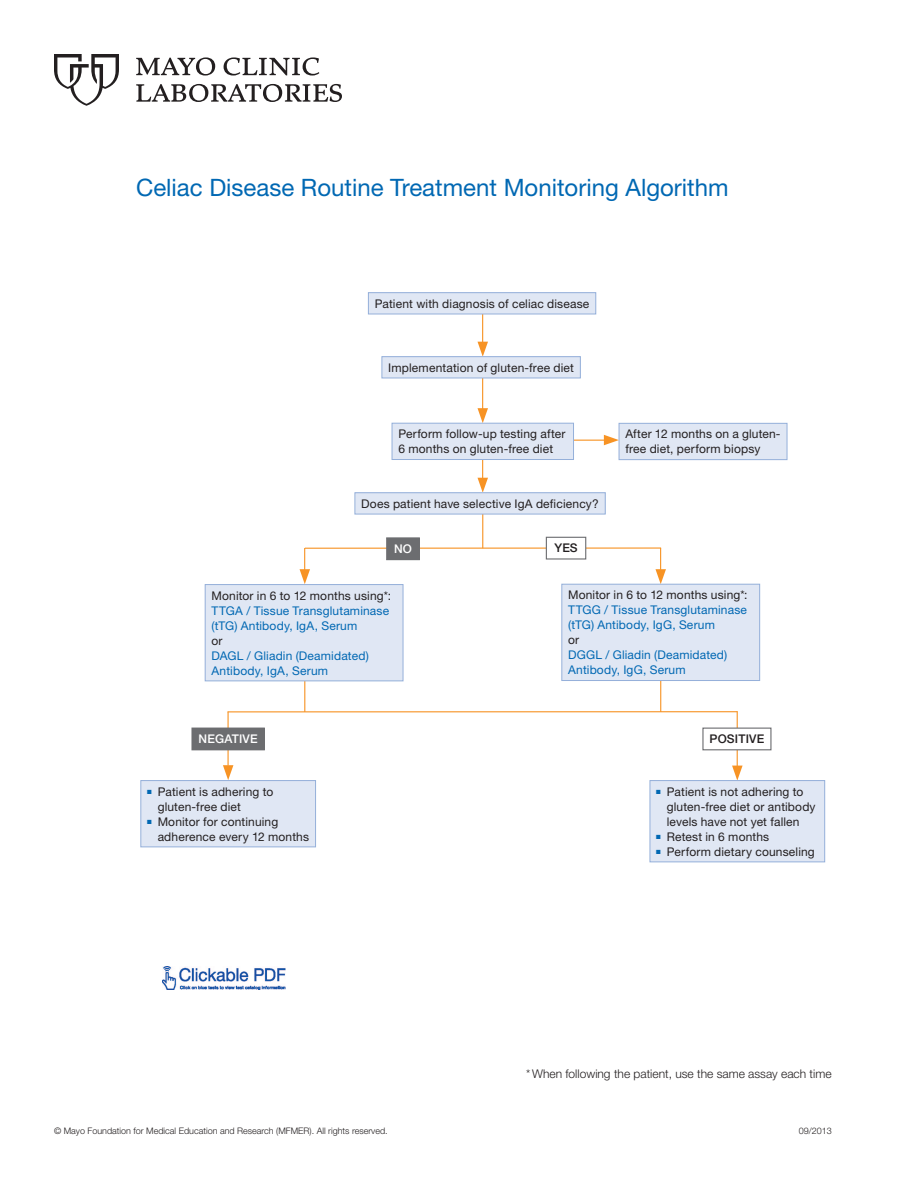
<style>
.page{position:relative;width:918px;height:1188px;background:#fff}
.page>*{position:absolute;margin:0;border:0;box-sizing:border-box;transform-origin:0 0}
.t1{font:24px "Helvetica Neue LT Std";color:#0168b3}
.t2{font:12px/15px "Helvetica Neue LT Std";letter-spacing:.01em;color:#231f20}
.t3{font:12px/15px "Helvetica Neue LT Std";letter-spacing:.015em;color:#0168b3}
.t4{font:300 12px "Helvetica Neue LT Std";color:#231f20}
.t5{font:500 12px "Helvetica Neue LT Std";letter-spacing:.015em;color:#231f20}
.t6{font:500 12px "Helvetica Neue LT Std";letter-spacing:.015em;color:#fff}
.t7{font:300 9px "Helvetica Neue LT Std";color:#231f20}
</style>
<div class="page">
<svg style="left:54px;top:54px;width:65px;height:52px"></svg>
<svg style="left:136px;top:84px;width:206px;height:18px"></svg>
<svg style="left:136px;top:57px;width:183px;height:19px"></svg>
<svg style="left:478px;top:342px;width:10px;height:14px"></svg>
<hr style="left:482px;top:301px;width:1px;height:51px;background:#f79324">
<svg style="left:478px;top:408px;width:10px;height:15px"></svg>
<hr style="left:482px;top:367px;width:1px;height:51px;background:#f79324">
<svg style="left:478px;top:478px;width:10px;height:14px"></svg>
<hr style="left:482px;top:437px;width:1px;height:51px;background:#f79324">
<div style="left:368px;top:293px;width:228px;height:21px;background:#e0e7f4"></div>
<div style="left:368px;top:292px;width:228px;height:22px;border:1px solid #95b0da"></div>
<div style="left:382px;top:357px;width:198px;height:21px;background:#e0e7f4"></div>
<div style="left:382px;top:356px;width:199px;height:22px;border:1px solid #95b0da"></div>
<hr style="left:305px;top:547px;width:356px;height:2px;background:#f79324">
<hr style="left:482px;top:497px;width:1px;height:51px;background:#f79324">
<div style="left:355px;top:493px;width:250px;height:21px;background:#e0e7f4"></div>
<div style="left:355px;top:492px;width:251px;height:22px;border:1px solid #95b0da"></div>
<svg style="left:300px;top:569px;width:10px;height:15px"></svg>
<hr style="left:304px;top:548px;width:1px;height:33px;background:#f79324">
<svg style="left:655px;top:569px;width:11px;height:15px"></svg>
<hr style="left:660px;top:548px;width:1px;height:33px;background:#f79324">
<hr style="left:228px;top:711px;width:509px;height:1px;background:#f79324">
<hr style="left:304px;top:661px;width:1px;height:51px;background:#f79324">
<hr style="left:660px;top:661px;width:1px;height:51px;background:#f79324">
<svg style="left:223px;top:765px;width:10px;height:15px"></svg>
<hr style="left:228px;top:712px;width:1px;height:54px;background:#f79324">
<svg style="left:732px;top:766px;width:11px;height:14px"></svg>
<hr style="left:737px;top:711px;width:1px;height:62px;background:#f79324">
<div style="left:141px;top:781px;width:175px;height:66px;background:#e0e7f4"></div>
<div style="left:140px;top:780px;width:176px;height:67px;border:1px solid #95b0da"></div>
<div style="left:650px;top:781px;width:175px;height:81px;background:#e0e7f4"></div>
<div style="left:650px;top:780px;width:175px;height:82px;border:1px solid #95b0da"></div>
<div style="left:205px;top:585px;width:198px;height:96px;background:#e0e7f4"></div>
<div style="left:205px;top:584px;width:198px;height:97px;border:1px solid #95b0da"></div>
<div style="left:562px;top:584px;width:198px;height:97px;background:#e0e7f4"></div>
<div style="left:561px;top:584px;width:199px;height:97px;border:1px solid #95b0da"></div>
<div style="left:619px;top:423px;width:168px;height:37px;background:#e0e7f4"></div>
<div style="left:619px;top:423px;width:168px;height:37px;border:1px solid #95b0da"></div>
<svg style="left:604px;top:435px;width:15px;height:10px"></svg>
<hr style="left:563px;top:440px;width:51px;height:1px;background:#f79324">
<div style="left:392px;top:423px;width:182px;height:37px;background:#e0e7f4"></div>
<div style="left:392px;top:423px;width:182px;height:37px;border:1px solid #95b0da"></div>
<div style="left:546px;top:537px;width:40px;height:22px;background:#fff"></div>
<div style="left:546px;top:537px;width:40px;height:23px;border:1px solid #6c6d70"></div>
<div style="left:387px;top:538px;width:32px;height:22px;background:#6c6d70"></div>
<div style="left:386px;top:537px;width:34px;height:23px;border:1px solid #6c6d70"></div>
<div style="left:703px;top:728px;width:68px;height:22px;background:#fff"></div>
<div style="left:702px;top:728px;width:70px;height:22px;border:1px solid #6c6d70"></div>
<div style="left:192px;top:728px;width:72px;height:22px;background:#6c6d70"></div>
<div style="left:191px;top:728px;width:74px;height:22px;border:1px solid #6c6d70"></div>
<img style="left:162px;top:966px;width:124px;height:24px">
<h1 class="t1" style="left:136px;top:174px;width:594px">Celiac Disease Routine Treatment Monitoring Algorithm</h1>
<p class="t2" style="left:375px;top:296px;width:216px">Patient with diagnosis of celiac disease</p>
<p class="t2" style="left:388px;top:360px;width:187px">Implementation of gluten-free diet</p>
<p class="t2" style="left:398px;top:426px;width:169px">Perform follow-up testing after<br>6 months on gluten-free diet</p>
<p class="t2" style="left:361px;top:496px;width:239px">Does patient have selective IgA deficiency?</p>
<p class="t6" style="left:394px;top:542px;width:19px">NO</p>
<p class="t5" style="left:554px;top:541px;width:25px">YES</p>
<p class="t2" style="left:625px;top:426px;width:157px">After 12 months on a gluten&shy;free diet, perform biopsy</p>
<p class="t2" style="left:212px;top:588px;width:181px">Monitor in 6 to 12 months using*:</p>
<p class="t3" style="left:212px;top:603px;width:179px">TTGA / Tissue Transglutaminase (tTG) Antibody, IgA, Serum</p>
<p class="t2" style="left:212px;top:633px;width:13px">or</p>
<p class="t3" style="left:212px;top:648px;width:159px">DAGL / Gliadin (Deamidated)<br>Antibody, IgA, Serum</p>
<p class="t2" style="left:568px;top:587px;width:181px">Monitor in 6 to 12 months using*:</p>
<p class="t3" style="left:568px;top:602px;width:180px">TTGG / Tissue Transglutaminase (tTG) Antibody, IgG, Serum</p>
<p class="t2" style="left:568px;top:632px;width:13px">or</p>
<p class="t3" style="left:568px;top:647px;width:161px">DGGL / Gliadin (Deamidated)<br>Antibody, IgG, Serum</p>
<p class="t6" style="left:199px;top:732px;width:61px">NEGATIVE</p>
<p class="t5" style="left:710px;top:732px;width:56px">POSITIVE</p>
<p class="t2" style="left:158px;top:784px;width:117px;text-indent:-10px"><sup>■</sup> Patient is adhering to gluten-free diet</p>
<p class="t2" style="left:158px;top:814px;width:153px;text-indent:-10px"><sup>■</sup> Monitor for continuing adherence every 12 months</p>
<p class="t2" style="left:667px;top:784px;width:150px;text-indent:-10px"><sup>■</sup> Patient is not adhering to gluten-free diet or antibody levels have not yet fallen</p>
<p class="t2" style="left:656px;top:829px;width:114px"><sup>■</sup> Retest in 6 months</p>
<p class="t2" style="left:656px;top:844px;width:160px"><sup>■</sup> Perform dietary counseling</p>
<p class="t4" style="left:526px;top:1066px;width:307px">* When following the patient, use the same assay each time</p>
<p class="t7" style="left:54px;top:1125px;width:335px">© Mayo Foundation for Medical Education and Research (MFMER). All rights reserved.</p>
<p class="t7" style="left:799px;top:1125px;width:35px">09/2013</p>
</div>
